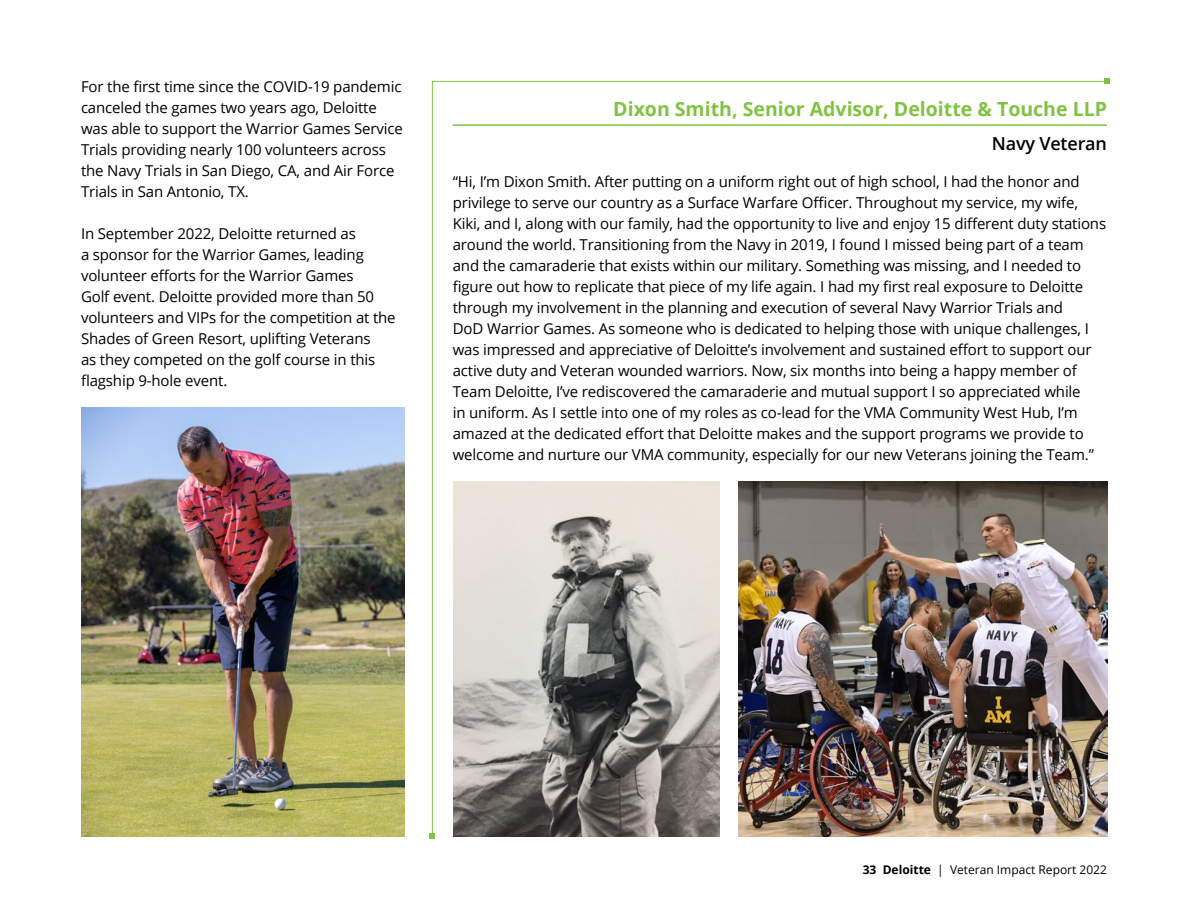
<style>
.page{position:relative;width:1188px;height:918px;background:#fff}
.page>*{position:absolute;margin:0;border:0;box-sizing:border-box;transform-origin:0 0}
.Veteran_vignette_hea{font:700 19.5px "Open Sans";color:#80c342}
.Veteran_vignette_sub{font:600 18px "Open Sans";letter-spacing:-.01em;color:#000}
.Body_copy{font:15px/21px "Open Sans";letter-spacing:-.01em;color:#000}
.t1{font:12px "Open Sans";color:#000}
.s1{font-weight:700}
</style>
<div class="page">
<img style="left:432px;top:81px;width:675px;height:756px">
<svg style="left:1104px;top:78px;width:6px;height:6px"></svg>
<svg style="left:429px;top:833px;width:6px;height:6px"></svg>
<img style="left:81px;top:407px;width:324px;height:430px">
<p class="Body_copy" style="left:81px;top:76px;width:323px">For the first time since the COVID-19 pandemic canceled the games two years ago, Deloitte was able to support the Warrior Games Service Trials providing nearly 100 volunteers across the Navy Trials in San Diego, CA, and Air Force Trials in San Antonio, TX.</p>
<p class="Body_copy" style="left:81px;top:223px;width:316px">In September 2022, Deloitte returned as<br>a sponsor for the Warrior Games, leading volunteer efforts for the Warrior Games<br>Golf event. Deloitte provided more than 50 volunteers and VIPs for the competition at the Shades of Green Resort, uplifting Veterans<br>as they competed on the golf course in this flagship 9-hole event.</p>
<p class="Veteran_vignette_hea" style="left:613px;top:95px;width:495px">Dixon Smith, Senior Advisor, Deloitte &amp; Touche LLP</p>
<p class="Veteran_vignette_sub" style="left:992px;top:131px;width:117px">Navy Veteran</p>
<p class="Body_copy" style="left:453px;top:171px;width:655px">“Hi, I’m Dixon Smith. After putting on a uniform right out of high school, I had the honor and privilege to serve our country as a Surface Warfare Officer. Throughout my service, my wife, Kiki, and I, along with our family, had the opportunity to live and enjoy 15 different duty stations around the world. Transitioning from the Navy in 2019, I found I missed being part of a team and the camaraderie that exists within our military. Something was missing, and I needed to figure out how to replicate that piece of my life again. I had my first real exposure to Deloitte through my involvement in the planning and execution of several Navy Warrior Trials and<br>DoD Warrior Games. As someone who is dedicated to helping those with unique challenges, I was impressed and appreciative of Deloitte’s involvement and sustained effort to support our active duty and Veteran wounded warriors. Now, six months into being a happy member of Team Deloitte, I’ve rediscovered the camaraderie and mutual support I so appreciated while<br>in uniform. As I settle into one of my roles as co-lead for the VMA Community West Hub, I’m amazed at the dedicated effort that Deloitte makes and the support programs we provide to welcome and nurture our VMA community, especially for our new Veterans joining the Team.”</p>
<p class="t1" style="left:863px;top:862px;width:246px"><span class="s1">33 Deloitte</span> | Veteran Impact Report 2022</p>
</div>
